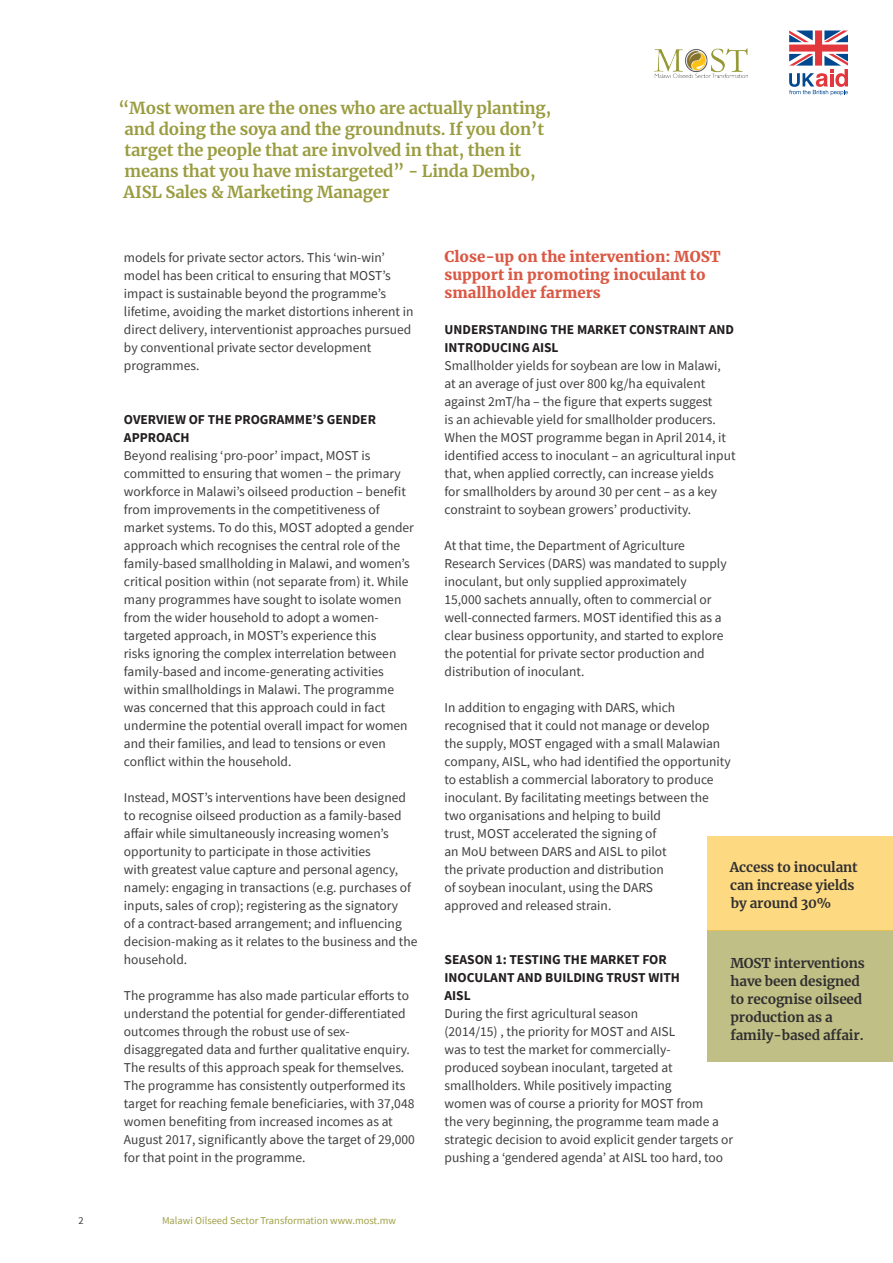
<style>
.page{position:relative;width:893px;height:1263px;background:#fff}
.page>*{position:absolute;margin:0;border:0;box-sizing:border-box;transform-origin:0 0}
.t1{font:700 16.5px/21px "Merriweather";letter-spacing:-.01em;color:#9a9c3f}
.t2{font:900 15px/18px "Merriweather";color:#da5844}
.t3{font:13.5px/18px "Source Sans Pro";color:#3e3e3f}
.t4{font:700 13.5px/18px "Source Sans Pro";color:#231f20}
.t5{font:700 13.5px/18px "Merriweather";letter-spacing:-.01em;color:#312f30}
.t6{font:10.5px "Source Sans Pro";color:#a0a047}
.t7{font:10.5px "Source Sans Pro";color:#3e3e3f}
</style>
<div class="page">
<img style="left:654px;top:48px;width:94px;height:29px">
<svg style="left:789px;top:31px;width:59px;height:64px"></svg>
<div style="left:707px;top:930px;width:186px;height:132px;background:#c0c086"></div>
<div style="left:707px;top:836px;width:186px;height:94px;background:#fdda82"></div>
<p class="t1" style="left:124px;top:97px;width:429px;text-indent:-5px">“Most women are the ones who are actually planting, and doing the soya and the groundnuts. If you don’t target the people that are involved in that, then it means that you have mistargeted” - Linda Dembo, AISL Sales &amp; Marketing Manager</p>
<p class="t3" style="left:124px;top:248px;width:291px">models for private sector actors. This ‘win-win’ model has been critical to ensuring that MOST’s impact is sustainable beyond the programme’s lifetime, avoiding the market distortions inherent in direct delivery, interventionist approaches pursued by conventional private sector development programmes.</p>
<p class="t4" style="left:124px;top:410px;width:253px">OVERVIEW OF THE PROGRAMME’S GENDER<br>APPROACH</p>
<p class="t3" style="left:124px;top:446px;width:291px">Beyond realising ‘pro-poor’ impact, MOST is committed to ensuring that women – the primary workforce in Malawi’s oilseed production – benefit from improvements in the competitiveness of market systems. To do this, MOST adopted a gender approach which recognises the central role of the family-based smallholding in Malawi, and women’s critical position within (not separate from) it. While many programmes have sought to isolate women from the wider household to adopt a women&shy;targeted approach, in MOST’s experience this<br>risks ignoring the complex interrelation between family-based and income-generating activities within smallholdings in Malawi. The programme was concerned that this approach could in fact undermine the potential overall impact for women and their families, and lead to tensions or even conflict within the household.</p>
<p class="t3" style="left:124px;top:788px;width:295px">Instead, MOST’s interventions have been designed to recognise oilseed production as a family-based affair while simultaneously increasing women’s opportunity to participate in those activities<br>with greatest value capture and personal agency, namely: engaging in transactions (e.g. purchases of inputs, sales of crop); registering as the signatory<br>of a contract-based arrangement; and influencing decision-making as it relates to the business and the household.</p>
<p class="t3" style="left:124px;top:986px;width:292px">The programme has also made particular efforts to understand the potential for gender-differentiated outcomes through the robust use of sex&shy;disaggregated data and further qualitative enquiry.<br>The results of this approach speak for themselves.<br>The programme has consistently outperformed its target for reaching female beneficiaries, with 37,048 women benefiting from increased incomes as at August 2017, significantly above the target of 29,000 for that point in the programme.</p>
<p class="t7" style="left:78px;top:1214px;width:7px">2</p>
<p class="t6" style="left:162px;top:1214px;width:236px">Malawi Oilseed Sector Transformation www.most.mw</p>
<p class="t2" style="left:444px;top:247px;width:278px">Close-up on the intervention: MOST support in promoting inoculant to smallholder farmers</p>
<p class="t4" style="left:444px;top:320px;width:291px">UNDERSTANDING THE MARKET CONSTRAINT AND<br>INTRODUCING AISL</p>
<p class="t3" style="left:444px;top:356px;width:293px">Smallholder yields for soybean are low in Malawi,<br>at an average of just over 800 kg/ha equivalent against 2mT/ha – the figure that experts suggest<br>is an achievable yield for smallholder producers.<br>When the MOST programme began in April 2014, it identified access to inoculant – an agricultural input that, when applied correctly, can increase yields<br>for smallholders by around 30 per cent – as a key constraint to soybean growers’ productivity.</p>
<p class="t3" style="left:444px;top:536px;width:284px">At that time, the Department of Agriculture Research Services (DARS) was mandated to supply inoculant, but only supplied approximately 15,000 sachets annually, often to commercial or well-connected farmers. MOST identified this as a clear business opportunity, and started to explore the potential for private sector production and distribution of inoculant.</p>
<p class="t3" style="left:444px;top:698px;width:288px">In addition to engaging with DARS, which recognised that it could not manage or develop the supply, MOST engaged with a small Malawian company, AISL, who had identified the opportunity to establish a commercial laboratory to produce inoculant. By facilitating meetings between the two organisations and helping to build<br>trust, MOST accelerated the signing of<br>an MoU between DARS and AISL to pilot<br>the private production and distribution<br>of soybean inoculant, using the DARS<br>approved and released strain.</p>
<p class="t5" style="left:730px;top:857px;width:129px">Access to inoculant can increase yields by around 30%</p>
<p class="t4" style="left:444px;top:950px;width:237px">SEASON 1: TESTING THE MARKET FOR<br>INOCULANT AND BUILDING TRUST WITH<br>AISL</p>
<p class="t3" style="left:444px;top:1004px;width:290px">During the first agricultural season<br>(2014/15) , the priority for MOST and AISL<br>was to test the market for commercially-<br>produced soybean inoculant, targeted at smallholders. While positively impacting<br>women was of course a priority for MOST from<br>the very beginning, the programme team made a strategic decision to avoid explicit gender targets or pushing a ‘gendered agenda’ at AISL too hard, too</p>
<p class="t5" style="left:730px;top:953px;width:136px">MOST interventions have been designed to recognise oilseed production as a family-based affair.</p>
</div>
